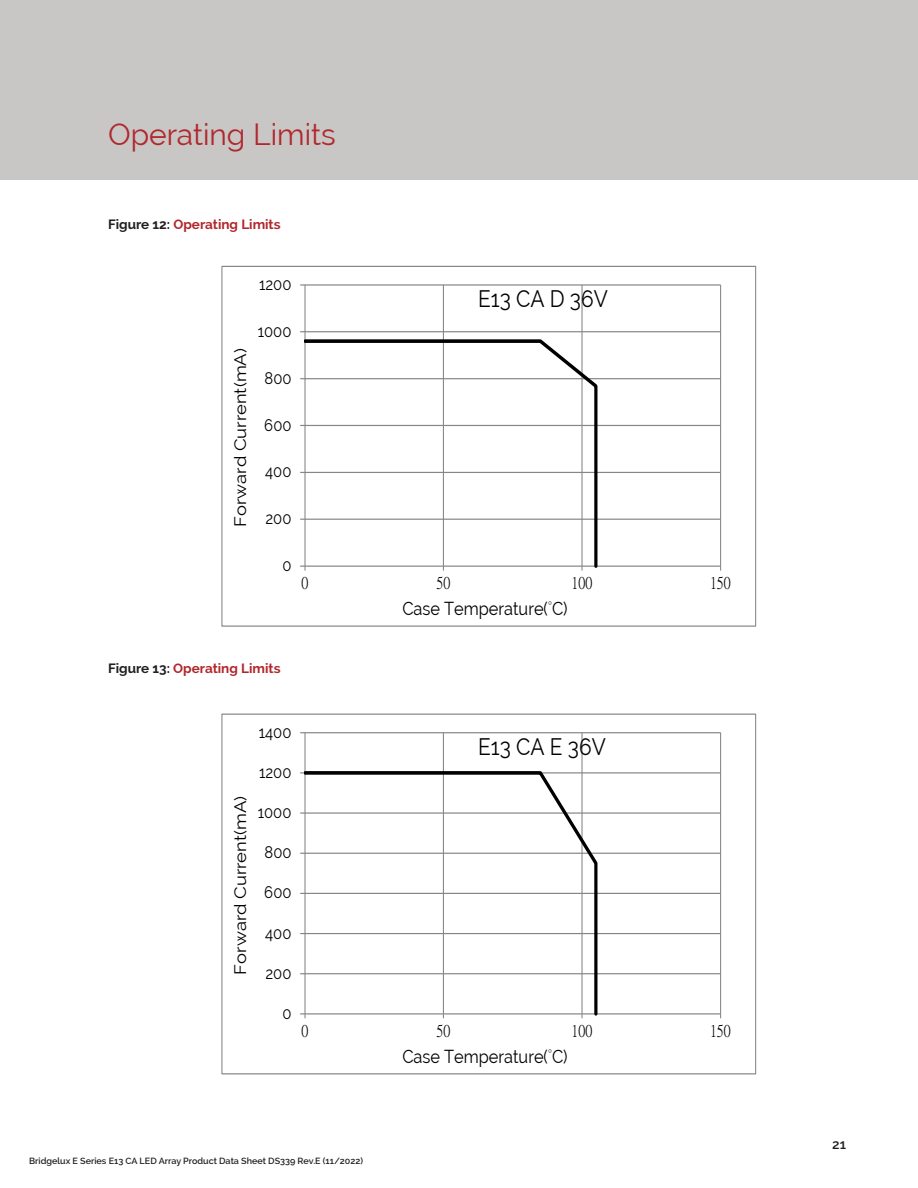
<style>
.page{position:relative;width:918px;height:1188px;background:#fff}
.page>*{position:absolute;margin:0;border:0;box-sizing:border-box;transform-origin:0 0}
.section_header{font:30px "Raleway";color:#b1272c}
.t1{font:23.4px "Raleway";color:#000;scale:.89 1}
.t2{font:18.45px "Raleway";letter-spacing:-.005em;color:#000;scale:.89 1}
.t3{font:16.65px "Raleway";color:#000;scale:.89 1}
.t4{font:16.65px "P Ming Li U";color:#000;scale:.89 1}
.t5{font:16.35px "Raleway";letter-spacing:-.005em;color:#000;scale:1.12 1}
.main_text_block{font:700 13.5px "Raleway";color:#b1272c}
.t6{font:600 13.5px "Raleway";color:#231f20}
.t7{font:600 9px "Raleway";color:#231f20}
.s1{color:#231f20}
.s2{font-family:"P Ming Li U"}
</style>
<div class="page">
<div style="left:0;top:0;width:918px;height:180px;background:#c8c7c6"></div>
<hr style="left:305px;top:519px;width:416px;height:1px;background:#868686">
<hr style="left:305px;top:472px;width:416px;height:1px;background:#868686">
<hr style="left:305px;top:425px;width:416px;height:1px;background:#868686">
<hr style="left:305px;top:378px;width:416px;height:1px;background:#868686">
<hr style="left:305px;top:331px;width:416px;height:1px;background:#868686">
<hr style="left:305px;top:284px;width:416px;height:2px;background:#868686">
<hr style="left:443px;top:285px;width:1px;height:281px;background:#868686">
<hr style="left:581px;top:285px;width:2px;height:281px;background:#868686">
<hr style="left:720px;top:285px;width:1px;height:281px;background:#868686">
<hr style="left:304px;top:285px;width:2px;height:281px;background:#868686">
<hr style="left:305px;top:566px;width:416px;height:1px;background:#868686">
<svg style="left:300px;top:566px;width:6px;height:5px"></svg>
<svg style="left:305px;top:338px;width:294px;height:229px"></svg>
<hr style="left:305px;top:973px;width:416px;height:1px;background:#868686">
<hr style="left:305px;top:933px;width:416px;height:1px;background:#868686">
<hr style="left:305px;top:893px;width:416px;height:1px;background:#868686">
<hr style="left:305px;top:853px;width:416px;height:1px;background:#868686">
<hr style="left:305px;top:813px;width:416px;height:1px;background:#868686">
<hr style="left:305px;top:772px;width:416px;height:1px;background:#868686">
<hr style="left:305px;top:732px;width:416px;height:1px;background:#868686">
<hr style="left:443px;top:733px;width:1px;height:281px;background:#868686">
<hr style="left:581px;top:733px;width:2px;height:281px;background:#868686">
<hr style="left:720px;top:733px;width:1px;height:281px;background:#868686">
<hr style="left:304px;top:733px;width:2px;height:281px;background:#868686">
<hr style="left:305px;top:1013px;width:416px;height:1px;background:#868686">
<svg style="left:300px;top:1013px;width:6px;height:5px"></svg>
<svg style="left:305px;top:769px;width:294px;height:246px"></svg>
<p class="section_header" style="left:108px;top:117px;width:229px">Operating Limits</p>
<p class="main_text_block" style="left:108px;top:216px;width:174px"><span class="s1">Figure 12:</span> Operating Limits</p>
<p class="t3" style="left:259px;top:275px;width:38px">1200</p>
<p class="t5" style="left:231px;top:527px;width:161px;rotate:-90deg">Forward Current(mA)</p>
<p class="t3" style="left:258px;top:321px;width:39px">1000</p>
<p class="t3" style="left:264px;top:368px;width:32px">800</p>
<p class="t3" style="left:264px;top:415px;width:32px">600</p>
<p class="t3" style="left:265px;top:462px;width:31px">400</p>
<p class="t3" style="left:265px;top:509px;width:31px">200</p>
<p class="t1" style="left:478px;top:285px;width:147px">E13 CA D 36V</p>
<p class="t3" style="left:282px;top:556px;width:12px">0</p>
<p class="t4" style="left:301px;top:575px;width:9px">0</p>
<p class="t4" style="left:436px;top:575px;width:17px">50</p>
<p class="t4" style="left:572px;top:575px;width:25px">100</p>
<p class="t4" style="left:710px;top:575px;width:25px">150</p>
<p class="t2" style="left:402px;top:598px;width:187px">Case Temperature(<span class="s2">°</span>C)</p>
<p class="main_text_block" style="left:108px;top:660px;width:174px"><span class="s1">Figure 13:</span> Operating Limits</p>
<p class="t5" style="left:231px;top:975px;width:161px;rotate:-90deg">Forward Current(mA)</p>
<p class="t3" style="left:259px;top:722px;width:38px">1400</p>
<p class="t3" style="left:259px;top:762px;width:38px">1200</p>
<p class="t3" style="left:258px;top:803px;width:39px">1000</p>
<p class="t3" style="left:264px;top:843px;width:32px">800</p>
<p class="t3" style="left:264px;top:883px;width:32px">600</p>
<p class="t3" style="left:265px;top:923px;width:31px">400</p>
<p class="t3" style="left:265px;top:963px;width:31px">200</p>
<p class="t1" style="left:478px;top:733px;width:145px">E13 CA E 36V</p>
<p class="t3" style="left:282px;top:1003px;width:12px">0</p>
<p class="t4" style="left:301px;top:1023px;width:9px">0</p>
<p class="t4" style="left:436px;top:1023px;width:17px">50</p>
<p class="t4" style="left:572px;top:1023px;width:25px">100</p>
<p class="t4" style="left:710px;top:1023px;width:25px">150</p>
<p class="t2" style="left:402px;top:1046px;width:187px">Case Temperature(<span class="s2">°</span>C)</p>
<p class="t7" style="left:29px;top:1156px;width:335px">Bridgelux E Series E13 CA LED Array Product Data Sheet DS339 Rev.E (11/2022)</p>
<p class="t6" style="left:832px;top:1136px;width:15px">21</p>
</div>
